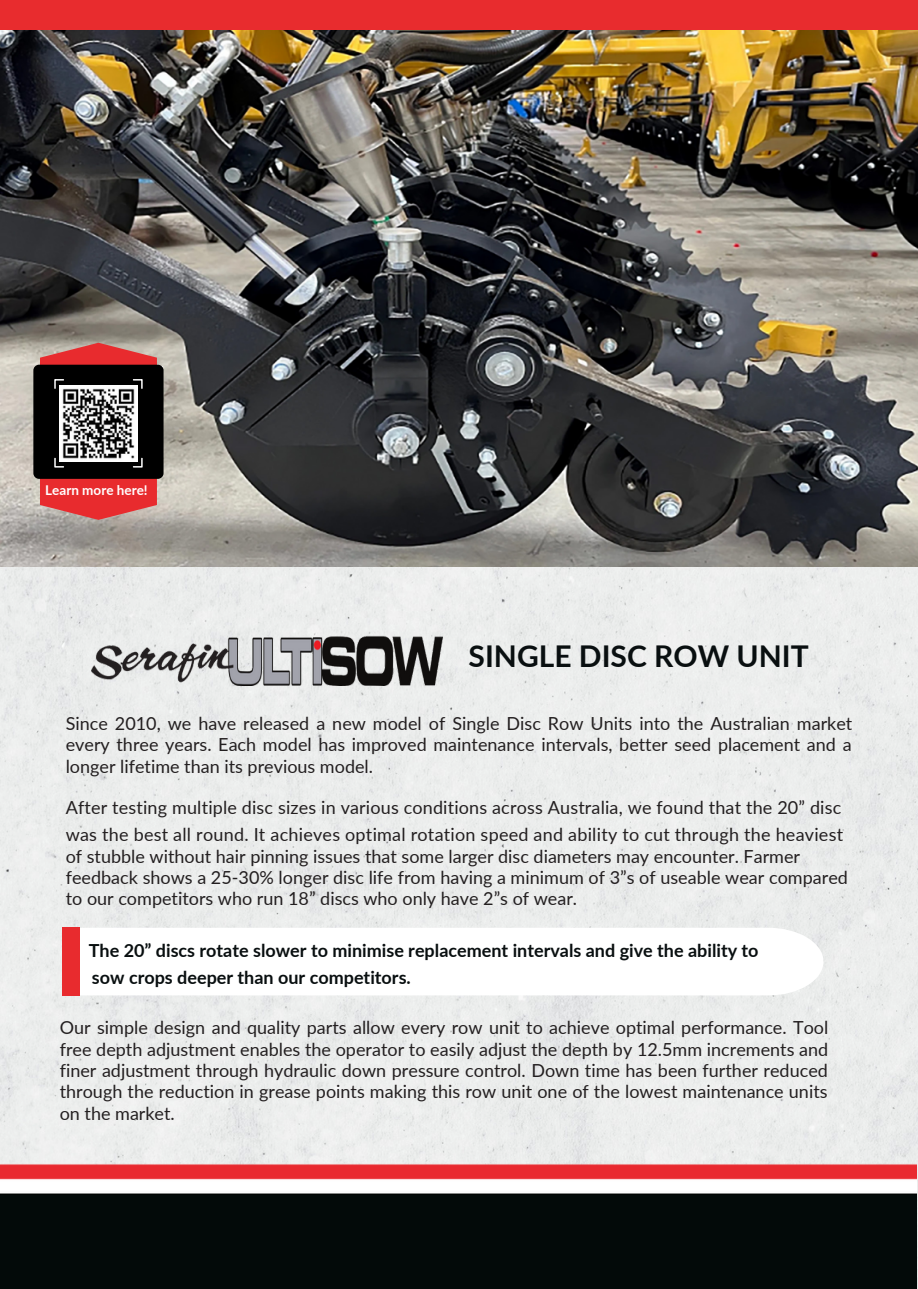
<style>
.page{position:relative;width:918px;height:1289px;background:#fff}
.page>*{position:absolute;margin:0;border:0;box-sizing:border-box;transform-origin:0 0}
.t1{font:700 30px "Lato";color:#090f10}
.t2{font:18px/21.3px "Lato";color:#231f20;text-align:justify}
.t3{font:700 18px "Lato";color:#090f10}
.t4{font:700 13.5px "Lato";color:#fff}
</style>
<div class="page">
<div style="left:0;top:29px;width:918px;height:1259px;background:#ebeded"></div>
<img style="left:0;top:30px;width:918px;height:536px">
<div style="left:0;top:0;width:918px;height:29px;background:#e82c2e"></div>
<img style="left:0;top:961px;width:917px;height:327px">
<img style="left:847px;top:325px;width:71px;height:150px">
<div style="left:33px;top:364px;width:131px;height:115px;background:#000;border-radius:6px"></div>
<svg style="left:40px;top:343px;width:117px;height:177px"></svg>
<svg style="left:80px;top:927px;width:743px;height:68px"></svg>
<div style="left:62px;top:927px;width:18px;height:68px;background:#e82b2e"></div>
<img style="left:60px;top:386px;width:77px;height:75px">
<img style="left:92px;top:635px;width:351px;height:50px">
<p class="t4" style="left:45px;top:482px;width:104px">Learn more here!</p>
<p class="t1" style="left:469px;top:637px;width:342px">SINGLE DISC ROW UNIT</p>
<p class="t2" style="left:66px;top:712px;width:788px">Since 2010, we have released a new model of Single Disc Row Units into the Australian market every three years. Each model has improved maintenance intervals, better seed placement and a longer lifetime than its previous model.</p>
<p class="t2" style="left:66px;top:796px;width:777px">After testing multiple disc sizes in various conditions across Australia, we found that the 20” disc</p>
<p class="t2" style="left:66px;top:823px;width:779px">was the best all round. It achieves optimal rotation speed and ability to cut through the heaviest</p>
<p class="t2" style="left:66px;top:844px;width:736px">of stubble without hair pinning issues that some larger disc diameters may encounter. Farmer</p>
<p class="t2" style="left:66px;top:866px;width:784px">feedback shows a 25-30% longer disc life from having a minimum of 3”s of useable wear compared</p>
<p class="t2" style="left:66px;top:887px;width:513px">to our competitors who run 18” discs who only have 2”s of wear.</p>
<p class="t3" style="left:89px;top:939px;width:671px">The 20” discs rotate slower to minimise replacement intervals and give the ability to</p>
<p class="t3" style="left:92px;top:966px;width:320px">sow crops deeper than our competitors.</p>
<p class="t2" style="left:60px;top:1016px;width:770px">Our simple design and quality parts allow every row unit to achieve optimal performance. Tool free depth adjustment enables the operator to easily adjust the depth by 12.5mm increments and finer adjustment through hydraulic down pressure control. Down time has been further reduced through the reduction in grease points making this row unit one of the lowest maintenance units on the market.</p>
</div>
